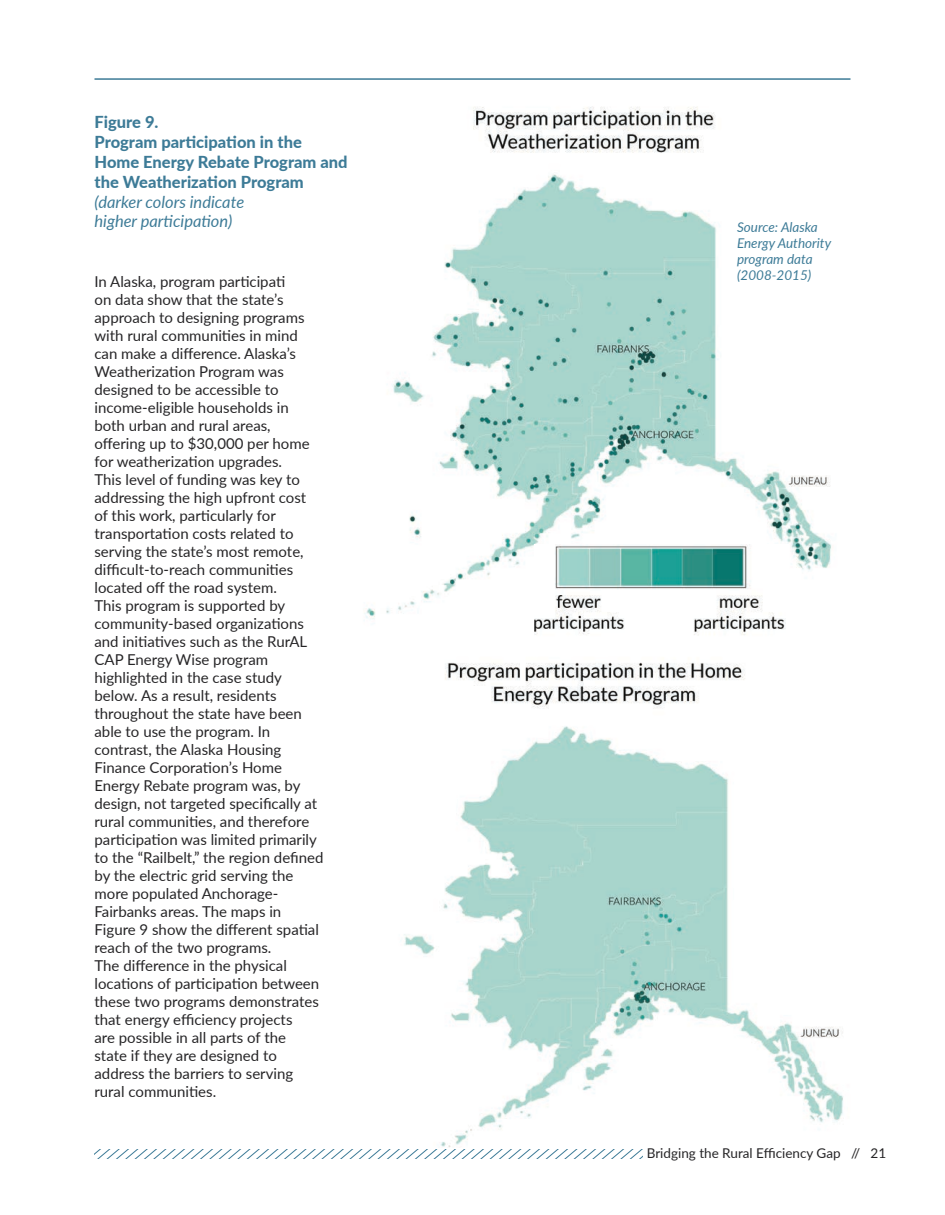
<style>
.page{position:relative;width:945px;height:1215px;background:#fff}
.page>*{position:absolute;margin:0;border:0;box-sizing:border-box;transform-origin:0 0}
.t1{font:800 16.5px/19.8px "Lato";color:#3d7b97}
.t2{font:15px/18px "Lato";color:#262527}
.t3{font:italic 13.5px/16.2px "Lato";color:#3d7b97}
.t4{font:13.5px "Lato";color:#262527}
.s1{font-weight:400;font-style:italic}
</style>
<div class="page">
<svg style="left:94px;top:1149px;width:548px;height:9px"></svg>
<img style="left:404px;top:662px;width:439px;height:485px">
<img style="left:365px;top:107px;width:466px;height:512px">
<img style="left:534px;top:545px;width:255px;height:90px">
<div style="left:770px;top:751px;width:140px;height:156px;background:#fff"></div>
<div style="left:318px;top:221px;width:86px;height:108px;background:#fff"></div>
<hr style="left:94px;top:78px;width:756px;height:2px;background:#3d7b97">
<p class="t1" style="left:94px;top:112px;width:255px">Figure 9.<br>Program participation in the<br>Home Energy Rebate Program and the Weatherization Program <span class="s1">(darker colors indicate<br>higher participation)</span></p>
<p class="t2" style="left:94px;top:272px;width:230px">In Alaska, program participati<br>on data show that the state’s approach to designing programs with rural communities in mind can make a difference. Alaska’s<br>Weatherization Program was designed to be accessible to income-eligible households in<br>both urban and rural areas, offering up to $30,000 per home for weatherization upgrades.<br>This level of funding was key to addressing the high upfront cost of this work, particularly for transportation costs related to serving the state’s most remote, difficult-to-reach communities located off the road system.<br>This program is supported by community-based organizations and initiatives such as the RurAL<br>CAP Energy Wise program highlighted in the case study below. As a result, residents throughout the state have been able to use the program. In contrast, the Alaska Housing<br>Finance Corporation’s Home<br>Energy Rebate program was, by design, not targeted specifically at rural communities, and therefore participation was limited primarily to the “Railbelt,” the region defined by the electric grid serving the more populated Anchorage-<br>Fairbanks areas. The maps in<br>Figure 9 show the different spatial reach of the two programs.<br>The difference in the physical locations of participation between these two programs demonstrates that energy efficiency projects<br>are possible in all parts of the<br>state if they are designed to address the barriers to serving rural communities.</p>
<p class="t3" style="left:737px;top:218px;width:96px">Source: Alaska<br>Energy Authority program data (2008-2015)</p>
<p class="t4" style="left:647px;top:1144px;width:241px">Bridging the Rural Efficiency Gap // 21</p>
</div>
